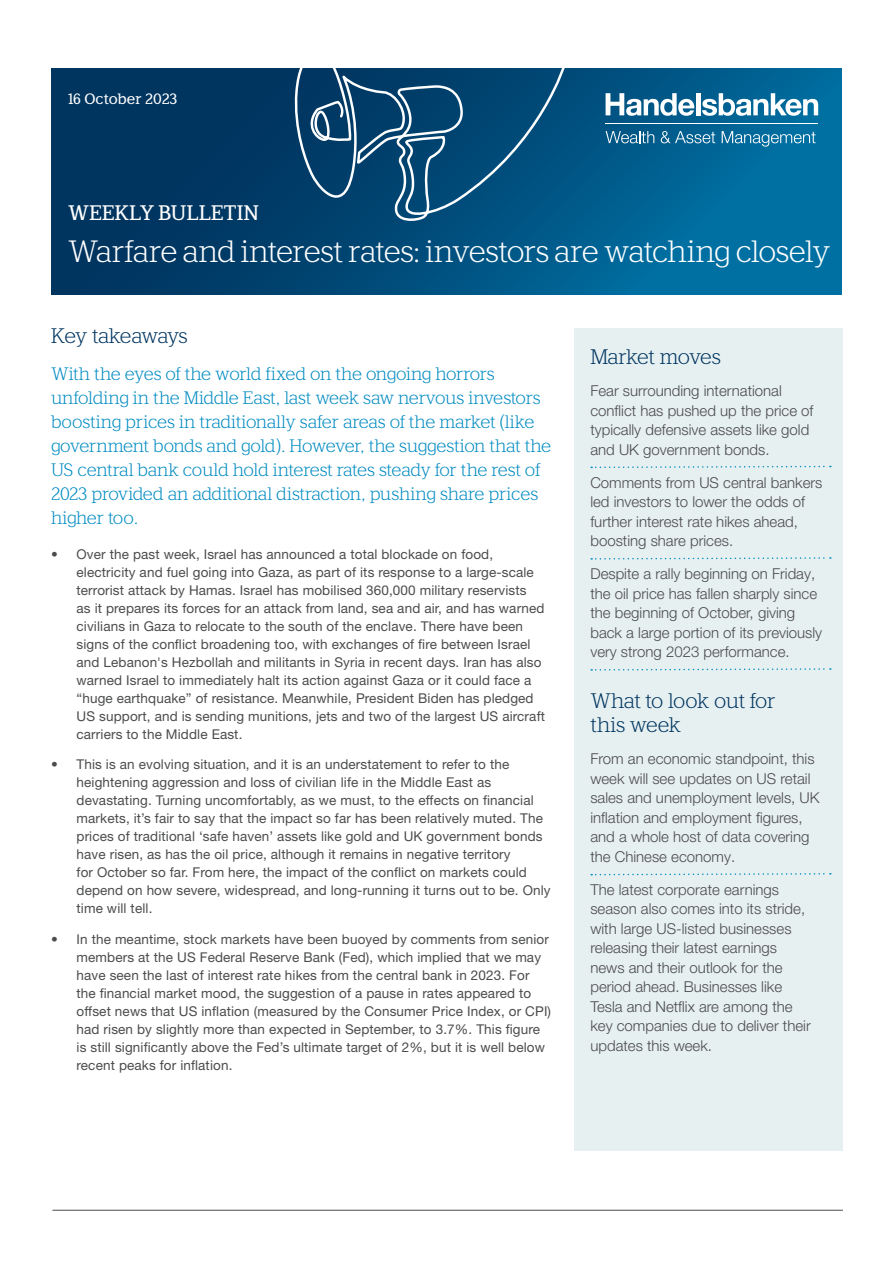
<style>
.page{position:relative;width:893px;height:1263px;background:#fff}
.page>*{position:absolute;margin:0;border:0;box-sizing:border-box;transform-origin:0 0}
.t1{font:300 30.75px "Handelsbanken Slabserif";letter-spacing:-.025em;color:#fff}
.Sub_headings{font:300 21px/24px "Handelsbanken Slabserif";letter-spacing:-.03em;color:#003560}
.t2{font:21px "Handelsbanken Slabserif";letter-spacing:.015em;color:#fff}
.First_Paragraph{font:300 18px/24px "Handelsbanken Slabserif";letter-spacing:-.02em;color:#008bc1}
.RH_text{font:300 15px/19.5px "Helvetica Neue LT Pro";color:#4b4c4d}
.Date{font:15px "Handelsbanken Slabserif";letter-spacing:.005em;color:#fff}
.t3{font:13.5px/18px "Helvetica Neue LT Pro";letter-spacing:.01em;color:#4b4c4d}
</style>
<div class="page">
<hr style="left:52px;top:1210px;width:791px;height:1px;background:#4b4c4d">
<svg style="left:51px;top:68px;width:791px;height:226px;background:#004e7d"></svg>
<hr style="left:696px;top:93px;width:4px;height:22px;background:#fff">
<svg style="left:606px;top:93px;width:88px;height:23px"></svg>
<svg style="left:702px;top:93px;width:116px;height:23px"></svg>
<hr style="left:606px;top:123px;width:212px;height:1px;background:#fff">
<svg style="left:606px;top:131px;width:48px;height:12px"></svg>
<svg style="left:661px;top:131px;width:54px;height:12px"></svg>
<svg style="left:722px;top:131px;width:94px;height:16px;background:#3288b0"></svg>
<svg style="left:294px;top:68px;width:274px;height:156px;background:#15537c"></svg>
<div style="left:574px;top:328px;width:269px;height:822px;background:#e7f0f1"></div>
<svg style="left:591px;top:465px;width:240px;height:4px"></svg>
<svg style="left:591px;top:557px;width:240px;height:3px"></svg>
<svg style="left:591px;top:668px;width:240px;height:3px"></svg>
<svg style="left:591px;top:873px;width:240px;height:3px"></svg>
<p class="Date" style="left:68px;top:89px;width:111px">16 October 2023</p>
<p class="t2" style="left:68px;top:200px;width:192px">WEEKLY BULLETIN</p>
<p class="t1" style="left:68px;top:233px;width:764px">Warfare and interest rates: investors are watching closely</p>
<p class="Sub_headings" style="left:51px;top:323px;width:138px">Key takeaways</p>
<p class="First_Paragraph" style="left:51px;top:361px;width:502px">With the eyes of the world fixed on the ongoing horrors unfolding in the Middle East, last week saw nervous investors boosting prices in traditionally safer areas of the market (like government bonds and gold). However, the suggestion that the US central bank could hold interest rates steady for the rest of 2023 provided an additional distraction, pushing share prices higher too.</p>
<p class="t3" style="left:77px;top:544px;width:470px;text-indent:-26px">• Over the past week, Israel has announced a total blockade on food, electricity and fuel going into Gaza, as part of its response to a large-scale terrorist attack by Hamas. Israel has mobilised 360,000 military reservists<br>as it prepares its forces for an attack from land, sea and air, and has warned civilians in Gaza to relocate to the south of the enclave. There have been signs of the conflict broadening too, with exchanges of fire between Israel and Lebanon's Hezbollah and militants in Syria in recent days. Iran has also warned Israel to immediately halt its action against Gaza or it could face a “huge earthquake” of resistance. Meanwhile, President Biden has pledged US support, and is sending munitions, jets and two of the largest US aircraft carriers to the Middle East.</p>
<p class="t3" style="left:77px;top:755px;width:476px;text-indent:-26px">• This is an evolving situation, and it is an understatement to refer to the heightening aggression and loss of civilian life in the Middle East as devastating. Turning uncomfortably, as we must, to the effects on financial markets, it’s fair to say that the impact so far has been relatively muted. The prices of traditional ‘safe haven’ assets like gold and UK government bonds have risen, as has the oil price, although it remains in negative territory<br>for October so far. From here, the impact of the conflict on markets could depend on how severe, widespread, and long-running it turns out to be. Only time will tell.</p>
<p class="t3" style="left:77px;top:930px;width:476px;text-indent:-26px">• In the meantime, stock markets have been buoyed by comments from senior members at the US Federal Reserve Bank (Fed), which implied that we may have seen the last of interest rate hikes from the central bank in 2023. For the financial market mood, the suggestion of a pause in rates appeared to offset news that US inflation (measured by the Consumer Price Index, or CPI) had risen by slightly more than expected in September, to 3.7%. This figure is still significantly above the Fed’s ultimate target of 2%, but it is well below recent peaks for inflation.</p>
<p class="Sub_headings" style="left:590px;top:344px;width:132px">Market moves</p>
<p class="RH_text" style="left:590px;top:381px;width:225px">Fear surrounding international conflict has pushed up the price of typically defensive assets like gold and UK government bonds.</p>
<p class="RH_text" style="left:590px;top:472px;width:233px">Comments from US central bankers led investors to lower the odds of further interest rate hikes ahead, boosting share prices.</p>
<p class="RH_text" style="left:590px;top:564px;width:233px">Despite a rally beginning on Friday, the oil price has fallen sharply since the beginning of October, giving back a large portion of its previously very strong 2023 performance.</p>
<p class="Sub_headings" style="left:590px;top:689px;width:187px">What to look out for this week</p>
<p class="RH_text" style="left:590px;top:749px;width:231px">From an economic standpoint, this week will see updates on US retail sales and unemployment levels, UK inflation and employment figures, and a whole host of data covering the Chinese economy.</p>
<p class="RH_text" style="left:590px;top:879px;width:222px">The latest corporate earnings season also comes into its stride, with large US-listed businesses releasing their latest earnings news and their outlook for the period ahead. Businesses like<br>Tesla and Netflix are among the key companies due to deliver their updates this week.</p>
</div>
